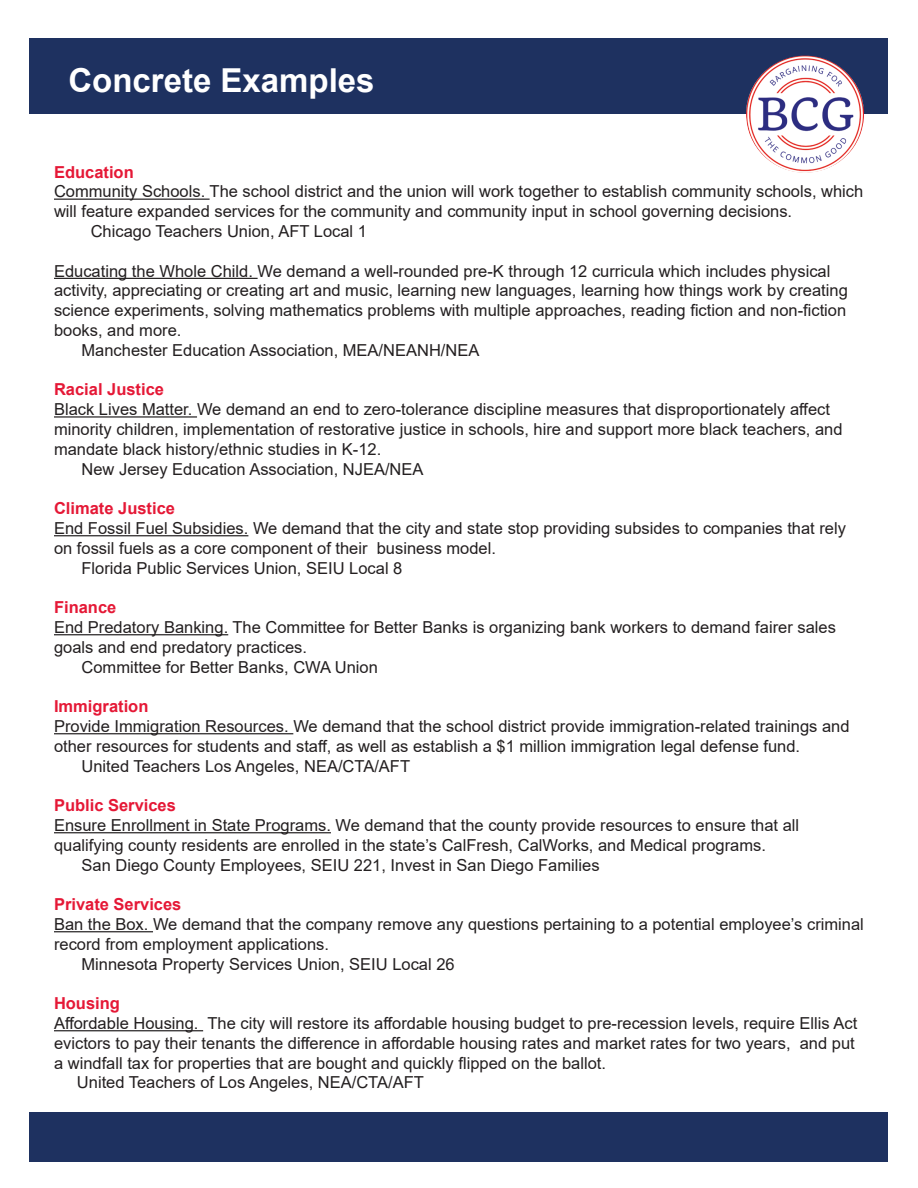
<style>
.page{position:relative;width:918px;height:1188px;background:#fff}
.page>*{position:absolute;margin:0;border:0;box-sizing:border-box;transform-origin:0 0}
.t1{font:700 33px "Arial";color:#fff}
.t2{font:16.5px/19.8px "Arial";color:#231f20}
.t3{font:700 16.5px "Arial";color:#e51836}
.s1{font-weight:700;color:#e51836}
</style>
<div class="page">
<div style="left:29px;top:39px;width:858px;height:75px;background:#1e3160"></div>
<img style="left:746px;top:56px;width:118px;height:117px">
<hr style="left:54px;top:199px;width:156px;height:1px;background:#231f20">
<hr style="left:54px;top:278px;width:204px;height:1px;background:#231f20">
<hr style="left:54px;top:416px;width:143px;height:2px;background:#231f20">
<hr style="left:54px;top:535px;width:194px;height:1px;background:#231f20">
<hr style="left:54px;top:634px;width:174px;height:1px;background:#231f20">
<hr style="left:54px;top:733px;width:239px;height:1px;background:#231f20">
<hr style="left:54px;top:832px;width:277px;height:1px;background:#231f20">
<hr style="left:54px;top:931px;width:99px;height:1px;background:#231f20">
<hr style="left:54px;top:1030px;width:149px;height:1px;background:#231f20">
<div style="left:29px;top:1112px;width:858px;height:50px;background:#1e3160"></div>
<p class="t1" style="left:68px;top:58px;width:308px">Concrete Examples</p>
<p class="t2" style="left:54px;top:162px;width:811px"><span class="s1">Education<br></span>Community Schools. The school district and the union will work together to establish community schools, which will feature expanded services for the community and community input in school governing decisions.</p>
<p class="t2" style="left:91px;top:221px;width:278px">Chicago Teachers Union, AFT Local 1</p>
<p class="t2" style="left:54px;top:261px;width:778px">Educating the Whole Child. We demand a well-rounded pre-K through 12 curricula which includes physical</p>
<p class="t2" style="left:54px;top:281px;width:795px">activity, appreciating or creating art and music, learning new languages, learning how things work by creating</p>
<p class="t2" style="left:54px;top:300px;width:794px">science experiments, solving mathematics problems with multiple approaches, reading fiction and non-fiction</p>
<p class="t2" style="left:54px;top:320px;width:129px">books, and more.</p>
<p class="t2" style="left:82px;top:340px;width:399px">Manchester Education Association, MEA/NEANH/NEA</p>
<p class="t3" style="left:54px;top:378px;width:112px">Racial Justice</p>
<p class="t2" style="left:54px;top:399px;width:778px">Black Lives Matter. We demand an end to zero-tolerance discipline measures that disproportionately affect</p>
<p class="t2" style="left:54px;top:419px;width:790px">minority children, implementation of restorative justice in schools, hire and support more black teachers, and</p>
<p class="t2" style="left:54px;top:439px;width:329px">mandate black history/ethnic studies in K-12.</p>
<p class="t2" style="left:82px;top:459px;width:344px">New Jersey Education Association, NJEA/NEA</p>
<p class="t3" style="left:54px;top:497px;width:123px">Climate Justice</p>
<p class="t2" style="left:54px;top:518px;width:794px">End Fossil Fuel Subsidies. We demand that the city and state stop providing subsides to companies that rely</p>
<p class="t2" style="left:54px;top:538px;width:444px">on fossil fuels as a core component of their business model.</p>
<p class="t2" style="left:82px;top:558px;width:322px">Florida Public Services Union, SEIU Local 8</p>
<p class="t3" style="left:54px;top:596px;width:64px">Finance</p>
<p class="t2" style="left:54px;top:617px;width:783px">End Predatory Banking. The Committee for Better Banks is organizing bank workers to demand fairer sales</p>
<p class="t2" style="left:54px;top:637px;width:255px">goals and end predatory practices.</p>
<p class="t2" style="left:82px;top:657px;width:298px">Committee for Better Banks, CWA Union</p>
<p class="t3" style="left:54px;top:695px;width:96px">Immigration</p>
<p class="t2" style="left:54px;top:716px;width:797px">Provide Immigration Resources. We demand that the school district provide immigration-related trainings and</p>
<p class="t2" style="left:54px;top:736px;width:748px">other resources for students and staff, as well as establish a $1 million immigration legal defense fund.</p>
<p class="t2" style="left:82px;top:756px;width:330px">United Teachers Los Angeles, NEA/CTA/AFT</p>
<p class="t3" style="left:54px;top:794px;width:123px">Public Services</p>
<p class="t2" style="left:54px;top:815px;width:747px">Ensure Enrollment in State Programs. We demand that the county provide resources to ensure that all</p>
<p class="t2" style="left:54px;top:835px;width:713px">qualifying county residents are enrolled in the state’s CalFresh, CalWorks, and Medical programs.</p>
<p class="t2" style="left:82px;top:855px;width:520px">San Diego County Employees, SEIU 221, Invest in San Diego Families</p>
<p class="t3" style="left:54px;top:893px;width:129px">Private Services</p>
<p class="t2" style="left:54px;top:914px;width:811px">Ban the Box. We demand that the company remove any questions pertaining to a potential employee’s criminal</p>
<p class="t2" style="left:54px;top:934px;width:277px">record from employment applications.</p>
<p class="t2" style="left:82px;top:954px;width:375px">Minnesota Property Services Union, SEIU Local 26</p>
<p class="t3" style="left:54px;top:992px;width:67px">Housing</p>
<p class="t2" style="left:54px;top:1013px;width:805px">Affordable Housing. The city will restore its affordable housing budget to pre-recession levels, require Ellis Act</p>
<p class="t2" style="left:54px;top:1033px;width:802px">evictors to pay their tenants the difference in affordable housing rates and market rates for two years, and put</p>
<p class="t2" style="left:54px;top:1053px;width:554px">a windfall tax for properties that are bought and quickly flipped on the ballot.</p>
<p class="t2" style="left:77px;top:1073px;width:348px">United Teachers of Los Angeles, NEA/CTA/AFT</p>
</div>
